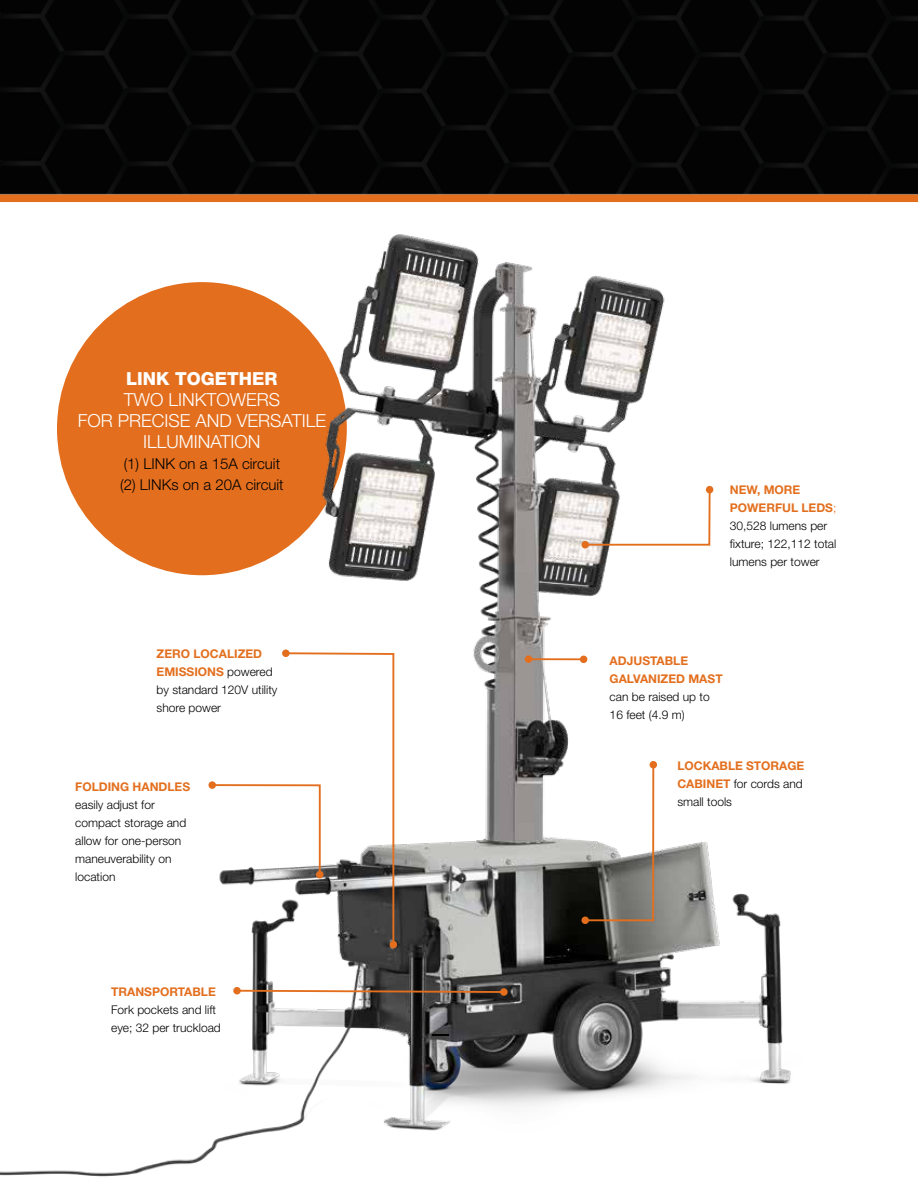
<style>
.page{position:relative;width:918px;height:1188px;background:#fff}
.page>*{position:absolute;margin:0;border:0;box-sizing:border-box;transform-origin:0 0}
.t1{font:300 18px/21px "Helvetica Neue LT Std";color:#fff;text-align:center}
.t2{font:800 18px "Helvetica Neue LT Std";color:#fff}
.t3{font:300 15px/21px "Helvetica Neue LT Std";color:#000}
.t4{font:300 12px/18px "Helvetica Neue LT Std";color:#000}
.t5{font:700 12px/18px "Helvetica Neue LT Std";color:#e36f1e}
.s1{font-weight:700;color:#e36f1e}
.s2{color:#e36f1e}
.s3{font-weight:300;color:#000}
</style>
<div class="page">
<img style="left:0;top:0;width:918px;height:203px">
<div style="left:0;top:195px;width:918px;height:7px;background:#e36f1e"></div>
<img style="left:0;top:168px;width:832px;height:1009px">
<svg style="left:239px;top:989px;width:262px;height:5px"></svg>
<div style="left:233px;top:987px;width:8px;height:7px;background:#e36f1e;border-radius:50%"></div>
<div style="left:500px;top:988px;width:8px;height:8px;background:#e36f1e;border-radius:50%"></div>
<svg style="left:583px;top:488px;width:129px;height:59px"></svg>
<div style="left:706px;top:486px;width:7px;height:7px;background:#e36f1e;border-radius:50%"></div>
<div style="left:581px;top:541px;width:8px;height:7px;background:#e36f1e;border-radius:50%"></div>
<svg style="left:583px;top:763px;width:72px;height:159px"></svg>
<div style="left:650px;top:761px;width:7px;height:8px;background:#e36f1e;border-radius:50%"></div>
<div style="left:581px;top:917px;width:8px;height:7px;background:#e36f1e;border-radius:50%"></div>
<svg style="left:432px;top:1034px;width:16px;height:2px"></svg>
<svg style="left:210px;top:651px;width:185px;height:295px"></svg>
<div style="left:282px;top:650px;width:8px;height:7px;background:#e36f1e;border-radius:50%"></div>
<div style="left:390px;top:941px;width:7px;height:7px;background:#e36f1e;border-radius:50%"></div>
<hr style="left:529px;top:658px;width:55px;height:2px;background:#e36f1e">
<div style="left:525px;top:655px;width:7px;height:8px;background:#e36f1e;border-radius:50%"></div>
<div style="left:580px;top:656px;width:7px;height:7px;background:#e36f1e;border-radius:50%"></div>
<h1 class="t2" style="left:126px;top:368px;width:153px">LINK TOGETHER</h1>
<h1 class="t1" style="left:78px;top:389px;width:250px">TWO LINKTOWERS<br>FOR PRECISE AND VERSATILE<br>ILLUMINATION</h1>
<p class="t3" style="left:120px;top:453px;width:165px">(1) LINK on a 15A circuit (2) LINKs on a 20A circuit</p>
<p class="t4" style="left:157px;top:645px;width:122px"><span class="s1">ZERO LOCALIZED<br>EMISSIONS</span> powered by standard 120V utility shore power</p>
<p class="t5" style="left:75px;top:777px;width:116px">FOLDING HANDLES</p>
<p class="t4" style="left:75px;top:795px;width:112px">easily adjust for compact storage and allow for one-person maneuverability on location</p>
<p class="t5" style="left:111px;top:982px;width:106px">TRANSPORTABLE</p>
<p class="t4" style="left:111px;top:1000px;width:111px">Fork pockets and lift eye; 32 per truckload</p>
<p class="t4" style="left:730px;top:481px;width:108px"><span class="s1">NEW, MORE<br>POWERFUL LEDS</span><span class="s2">;<br></span>30,528 lumens per fixture; 122,112 total lumens per tower</p>
<p class="t5" style="left:610px;top:651px;width:115px">ADJUSTABLE<br>GALVANIZED MAST</p>
<p class="t4" style="left:610px;top:687px;width:102px">can be raised up to<br>16 feet (4.9 m)</p>
<p class="t5" style="left:677px;top:756px;width:128px">LOCKABLE STORAGE<br>CABINET <span class="s3">for cords and small tools</span></p>
</div>
